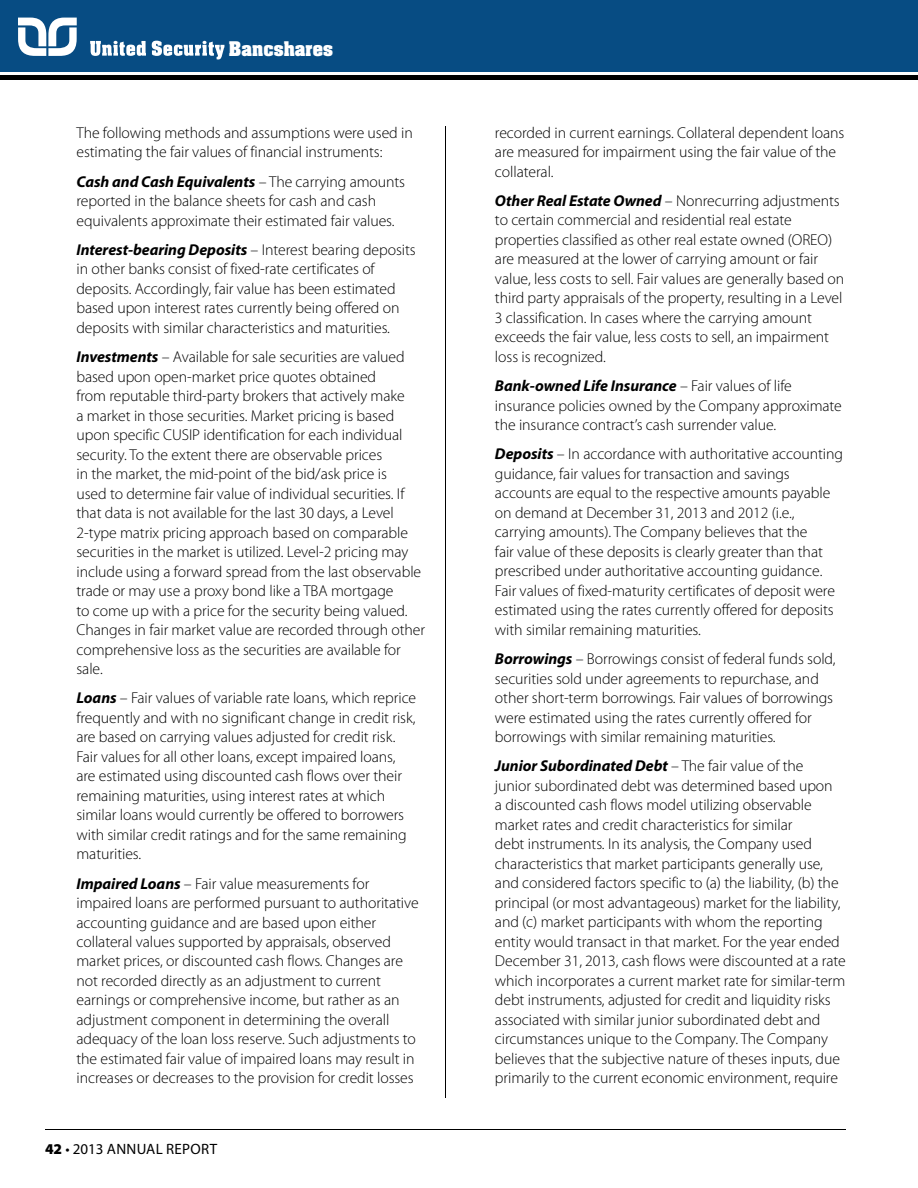
<style>
.page{position:relative;width:918px;height:1188px;background:#fff}
.page>*{position:absolute;margin:0;border:0;box-sizing:border-box;transform-origin:0 0}
.t1{font:700 17.25px "Aachen";letter-spacing:.005em;color:#fff;scale:.96 1}
.t2{font:300 15.75px/19.5px "Myriad Pro";letter-spacing:-.005em;color:#000}
.t3{font:15px "Myriad Pro";letter-spacing:.02em;color:#000}
.s1{font-weight:700;font-style:italic}
.s2{font-weight:900}
</style>
<div class="page">
<div style="left:0;top:0;width:918px;height:72px;background:#074c83"></div>
<hr style="left:445px;top:126px;width:1px;height:972px;background:#000">
<svg style="left:18px;top:18px;width:59px;height:38px"></svg>
<svg style="left:90px;top:41px;width:56px;height:15px"></svg>
<svg style="left:152px;top:41px;width:72px;height:18px"></svg>
<div style="left:0;top:75px;width:918px;height:5px;background:#000"></div>
<hr style="left:45px;top:1129px;width:801px;height:1px;background:#000">
<p class="t1" style="left:229px;top:36px;width:110px">Bancshares</p>
<p class="t2" style="left:76px;top:123px;width:338px">The following methods and assumptions were used in estimating the fair values of financial instruments:</p>
<p class="t2" style="left:76px;top:172px;width:330px"><span class="s1">Cash and Cash Equivalents</span> – The carrying amounts reported in the balance sheets for cash and cash equivalents approximate their estimated fair values.</p>
<p class="t2" style="left:76px;top:240px;width:341px"><span class="s1">Interest-bearing Deposits</span> – Interest bearing deposits in other banks consist of fixed-rate certificates of deposits. Accordingly, fair value has been estimated based upon interest rates currently being offered on deposits with similar characteristics and maturities.</p>
<p class="t2" style="left:76px;top:347px;width:350px"><span class="s1">Investments</span> – Available for sale securities are valued based upon open-market price quotes obtained<br>from reputable third-party brokers that actively make<br>a market in those securities. Market pricing is based upon specific CUSIP identification for each individual security. To the extent there are observable prices<br>in the market, the mid-point of the bid/ask price is<br>used to determine fair value of individual securities. If that data is not available for the last 30 days, a Level 2-type matrix pricing approach based on comparable securities in the market is utilized. Level-2 pricing may include using a forward spread from the last observable trade or may use a proxy bond like a TBA mortgage<br>to come up with a price for the security being valued.<br>Changes in fair market value are recorded through other comprehensive loss as the securities are available for sale.</p>
<p class="t2" style="left:76px;top:689px;width:341px"><span class="s1">Loans</span> – Fair values of variable rate loans, which reprice frequently and with no significant change in credit risk, are based on carrying values adjusted for credit risk.<br>Fair values for all other loans, except impaired loans, are estimated using discounted cash flows over their remaining maturities, using interest rates at which similar loans would currently be offered to borrowers with similar credit ratings and for the same remaining maturities.</p>
<p class="t2" style="left:76px;top:874px;width:344px"><span class="s1">Impaired Loans</span> – Fair value measurements for impaired loans are performed pursuant to authoritative accounting guidance and are based upon either collateral values supported by appraisals, observed market prices, or discounted cash flows. Changes are not recorded directly as an adjustment to current earnings or comprehensive income, but rather as an adjustment component in determining the overall adequacy of the loan loss reserve. Such adjustments to the estimated fair value of impaired loans may result in increases or decreases to the provision for credit losses</p>
<p class="t3" style="left:45px;top:1140px;width:174px"><span class="s2">42</span> • 2013 ANNUAL REPORT</p>
<p class="t2" style="left:495px;top:123px;width:351px">recorded in current earnings. Collateral dependent loans are measured for impairment using the fair value of the collateral.</p>
<p class="t2" style="left:495px;top:191px;width:351px"><span class="s1">Other Real Estate Owned</span> – Nonrecurring adjustments to certain commercial and residential real estate properties classified as other real estate owned (OREO) are measured at the lower of carrying amount or fair value, less costs to sell. Fair values are generally based on third party appraisals of the property, resulting in a Level 3 classification. In cases where the carrying amount exceeds the fair value, less costs to sell, an impairment loss is recognized.</p>
<p class="t2" style="left:495px;top:376px;width:348px"><span class="s1">Bank-owned Life Insurance</span> – Fair values of life insurance policies owned by the Company approximate the insurance contract’s cash surrender value.</p>
<p class="t2" style="left:495px;top:445px;width:350px"><span class="s1">Deposits</span> – In accordance with authoritative accounting guidance, fair values for transaction and savings accounts are equal to the respective amounts payable on demand at December 31, 2013 and 2012 (i.e., carrying amounts). The Company believes that the<br>fair value of these deposits is clearly greater than that prescribed under authoritative accounting guidance.<br>Fair values of fixed-maturity certificates of deposit were estimated using the rates currently offered for deposits with similar remaining maturities.</p>
<p class="t2" style="left:495px;top:649px;width:342px"><span class="s1">Borrowings</span> – Borrowings consist of federal funds sold, securities sold under agreements to repurchase, and other short-term borrowings. Fair values of borrowings were estimated using the rates currently offered for borrowings with similar remaining maturities.</p>
<p class="t2" style="left:495px;top:757px;width:352px"><span class="s1">Junior Subordinated Debt</span> – The fair value of the<br>junior subordinated debt was determined based upon<br>a discounted cash flows model utilizing observable market rates and credit characteristics for similar<br>debt instruments. In its analysis, the Company used characteristics that market participants generally use, and considered factors specific to (a) the liability, (b) the principal (or most advantageous) market for the liability, and (c) market participants with whom the reporting entity would transact in that market. For the year ended December 31, 2013, cash flows were discounted at a rate which incorporates a current market rate for similar-term debt instruments, adjusted for credit and liquidity risks associated with similar junior subordinated debt and circumstances unique to the Company. The Company believes that the subjective nature of theses inputs, due primarily to the current economic environment, require</p>
</div>
